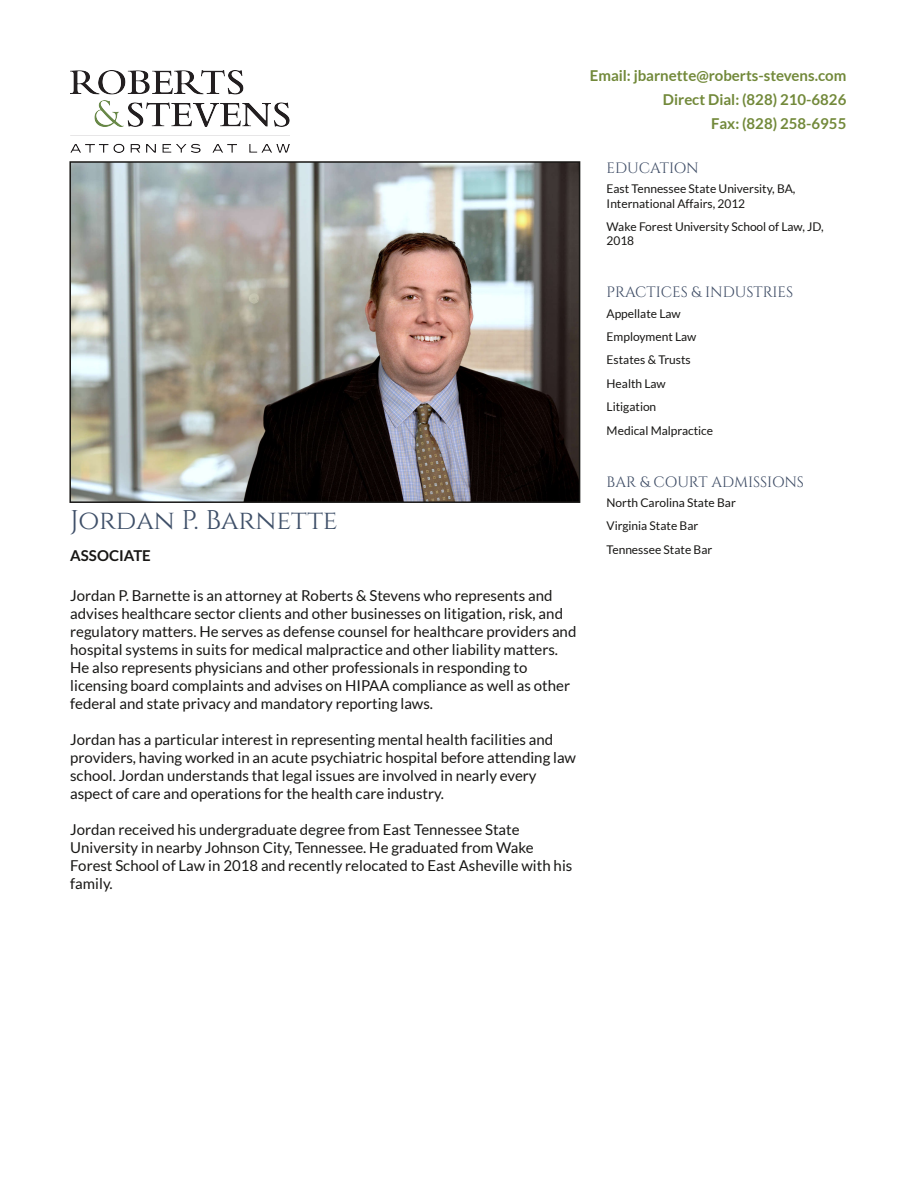
<style>
.page{position:relative;width:918px;height:1188px;background:#fff}
.page>*{position:absolute;margin:0;border:0;box-sizing:border-box;transform-origin:0 0}
.t1{font:27px "Cinzel";color:#3e4f68}
.t2{font:15px/18px "Lato";color:#181715}
.t3{font:700 15px/24px "Lato";color:#72893a;text-align:right}
.t4{font:15px "Cinzel";letter-spacing:-.005em;color:#3e4c65}
.t5{font:700 15px "Lato";color:#181715}
.t6{font:12px/23.4px "Lato";color:#181715}
</style>
<div class="page">
<img style="left:70px;top:70px;width:220px;height:83px">
<img style="left:72px;top:164px;width:505px;height:336px">
<div style="left:69px;top:161px;width:511px;height:342px;border:2px solid #181715"></div>
<p class="t3" style="left:590px;top:64px;width:258px">Email: jbarnette@roberts-stevens.com<br>Direct Dial: (828) 210-6826<br>Fax: (828) 258-6955</p>
<p class="t4" style="left:607px;top:158px;width:94px">EDUCATION</p>
<p class="t6" style="left:607px;top:181px;width:190px;line-height:14.4px">East Tennessee State University, BA,<br>International Affairs, 2012</p>
<p class="t6" style="left:607px;top:219px;width:219px;line-height:14.4px">Wake Forest University School of Law, JD,<br>2018</p>
<h1 class="t1" style="left:70px;top:503px;width:269px">Jordan P. Barnette</h1>
<p class="t5" style="left:70px;top:546px;width:82px">ASSOCIATE</p>
<p class="t2" style="left:70px;top:586px;width:508px">Jordan P. Barnette is an attorney at Roberts &amp; Stevens who represents and advises healthcare sector clients and other businesses on litigation, risk, and regulatory matters. He serves as defense counsel for healthcare providers and hospital systems in suits for medical malpractice and other liability matters.<br>He also represents physicians and other professionals in responding to licensing board complaints and advises on HIPAA compliance as well as other federal and state privacy and mandatory reporting laws.</p>
<p class="t2" style="left:70px;top:730px;width:507px">Jordan has a particular interest in representing mental health facilities and providers, having worked in an acute psychiatric hospital before attending law school. Jordan understands that legal issues are involved in nearly every aspect of care and operations for the health care industry.</p>
<p class="t2" style="left:70px;top:820px;width:504px">Jordan received his undergraduate degree from East Tennessee State University in nearby Johnson City, Tennessee. He graduated from Wake Forest School of Law in 2018 and recently relocated to East Asheville with his family.</p>
<p class="t4" style="left:607px;top:283px;width:188px">PRACTICES &amp; INDUSTRIES</p>
<p class="t6" style="left:607px;top:301px;width:108px">Appellate Law<br>Employment Law<br>Estates &amp; Trusts<br>Health Law<br>Litigation<br>Medical Malpractice</p>
<p class="t4" style="left:607px;top:472px;width:199px">BAR &amp; COURT ADMISSIONS</p>
<p class="t6" style="left:607px;top:491px;width:131px">North Carolina State Bar<br>Virginia State Bar<br>Tennessee State Bar</p>
</div>
